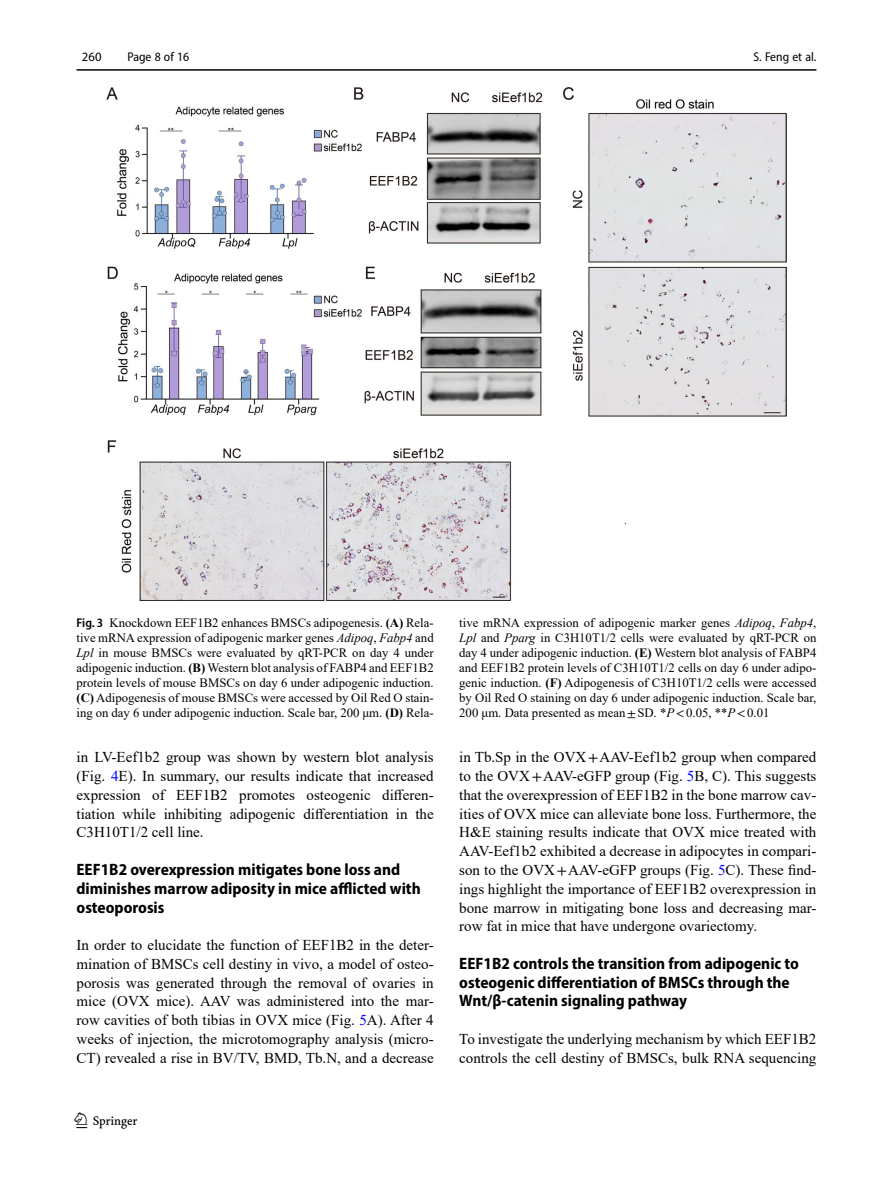
<style>
.page{position:relative;width:893px;height:1187px;background:#fff}
.page>*{position:absolute;margin:0;border:0;box-sizing:border-box;transform-origin:0 0}
.t1{font:22.5px "Springnew";color:#000}
.Head_2{font:700 semi-condensed 16.5px/18.8px "Myriad Pro";color:#000}
.Body_Text{font:15px/18.8px "Times New Roman";color:#000;text-align:justify}
.Body_Text_Indent{font:15px/18.8px "Times New Roman";color:#000;text-align:justify}
.Figure_Caption{font:12.75px/15px "Times New Roman";color:#000;text-align:justify}
.t2{font:semi-condensed 12.75px "Myriad Pro";color:#000}
.t3{font:12.75px "Myriad Pro";color:#000}
.s1{font-family:"Myriad Pro";font-weight:600;font-stretch:semi-condensed}
.s2{font-weight:700}
.s3{font-style:italic}
.s4{font-family:"STIX"}
.s5{color:#00f}
</style>
<div class="page">
<hr style="left:77px;top:69px;width:739px;height:2px;background:#000">
<img style="left:106px;top:87px;width:681px;height:513px">
<p class="t3" style="left:82px;top:48px;width:21px">260</p>
<p class="t2" style="left:127px;top:49px;width:63px">Page 8 of 16</p>
<p class="t2" style="left:753px;top:49px;width:65px">S. Feng et al.</p>
<p class="Figure_Caption" style="left:77px;top:615px;width:359px"><span class="s1">Fig. 3</span> Knockdown EEF1B2 enhances BMSCs adipogenesis. <span class="s2">(A)</span> Rela&shy;tive mRNA expression of adipogenic marker genes <span class="s3">Adipoq</span>, <span class="s3">Fabp4</span> and <span class="s3">Lpl</span> in mouse BMSCs were evaluated by qRT-PCR on day 4 under adipogenic induction. <span class="s2">(B)</span> Western blot analysis of FABP4 and EEF1B2 protein levels of mouse BMSCs on day 6 under adipogenic induction. <span class="s2">(C)</span> Adipogenesis of mouse BMSCs were accessed by Oil Red O stain&shy;ing on day 6 under adipogenic induction. Scale bar, 200 μm. <span class="s2">(D)</span> Rela-</p>
<p class="Figure_Caption" style="left:459px;top:615px;width:359px">tive mRNA expression of adipogenic marker genes <span class="s3">Adipoq</span>, <span class="s3">Fabp4</span>, <span class="s3">Lpl</span> and <span class="s3">Pparg</span> in C3H10T1/2 cells were evaluated by qRT-PCR on day 4 under adipogenic induction. <span class="s2">(E)</span> Western blot analysis of FABP4 and EEF1B2 protein levels of C3H10T1/2 cells on day 6 under adipo&shy;genic induction. <span class="s2">(F)</span> Adipogenesis of C3H10T1/2 cells were accessed by Oil Red O staining on day 6 under adipogenic induction. Scale bar, 200 μm. Data presented as mean<span class="s4">±</span>SD. *<span class="s3">P</span><span class="s4">&lt;</span>0.05, **<span class="s3">P</span><span class="s4">&lt;</span>0.01</p>
<p class="Body_Text_Indent" style="left:77px;top:747px;width:359px">in LV-Eef1b2 group was shown by western blot analysis (Fig. <span class="s5">4</span>E). In summary, our results indicate that increased expression of EEF1B2 promotes osteogenic differen&shy;tiation while inhibiting adipogenic differentiation in the C3H10T1/2 cell line.</p>
<p class="Head_2" style="left:77px;top:859px;width:346px">EEF1B2 overexpression mitigates bone loss and diminishes marrow adiposity in mice afflicted with osteoporosis</p>
<p class="Body_Text" style="left:77px;top:935px;width:359px">In order to elucidate the function of EEF1B2 in the deter&shy;mination of BMSCs cell destiny in vivo, a model of osteo&shy;porosis was generated through the removal of ovaries in mice (OVX mice). AAV was administered into the mar&shy;row cavities of both tibias in OVX mice (Fig. <span class="s5">5</span>A). After 4 weeks of injection, the microtomography analysis (micro-CT) revealed a rise in BV/TV, BMD, Tb.N, and a decrease</p>
<h1 class="t1" style="left:77px;top:1107px;width:63px">1 3</h1>
<p class="Body_Text" style="left:459px;top:747px;width:359px">in Tb.Sp in the OVX<span class="s4">+</span>AAV-Eef1b2 group when compared to the OVX<span class="s4">+</span>AAV-eGFP group (Fig. <span class="s5">5</span>B, C). This suggests that the overexpression of EEF1B2 in the bone marrow cav&shy;ities of OVX mice can alleviate bone loss. Furthermore, the H&amp;E staining results indicate that OVX mice treated with AAV-Eef1b2 exhibited a decrease in adipocytes in compari&shy;son to the OVX<span class="s4">+</span>AAV-eGFP groups (Fig. <span class="s5">5</span>C). These find&shy;ings highlight the importance of EEF1B2 overexpression in bone marrow in mitigating bone loss and decreasing mar&shy;row fat in mice that have undergone ovariectomy.</p>
<p class="Head_2" style="left:459px;top:953px;width:341px">EEF1B2 controls the transition from adipogenic to osteogenic differentiation of BMSCs through the<br>Wnt/β-catenin signaling pathway</p>
<p class="Body_Text" style="left:459px;top:1028px;width:359px">To investigate the underlying mechanism by which EEF1B2 controls the cell destiny of BMSCs, bulk RNA sequencing</p>
</div>
